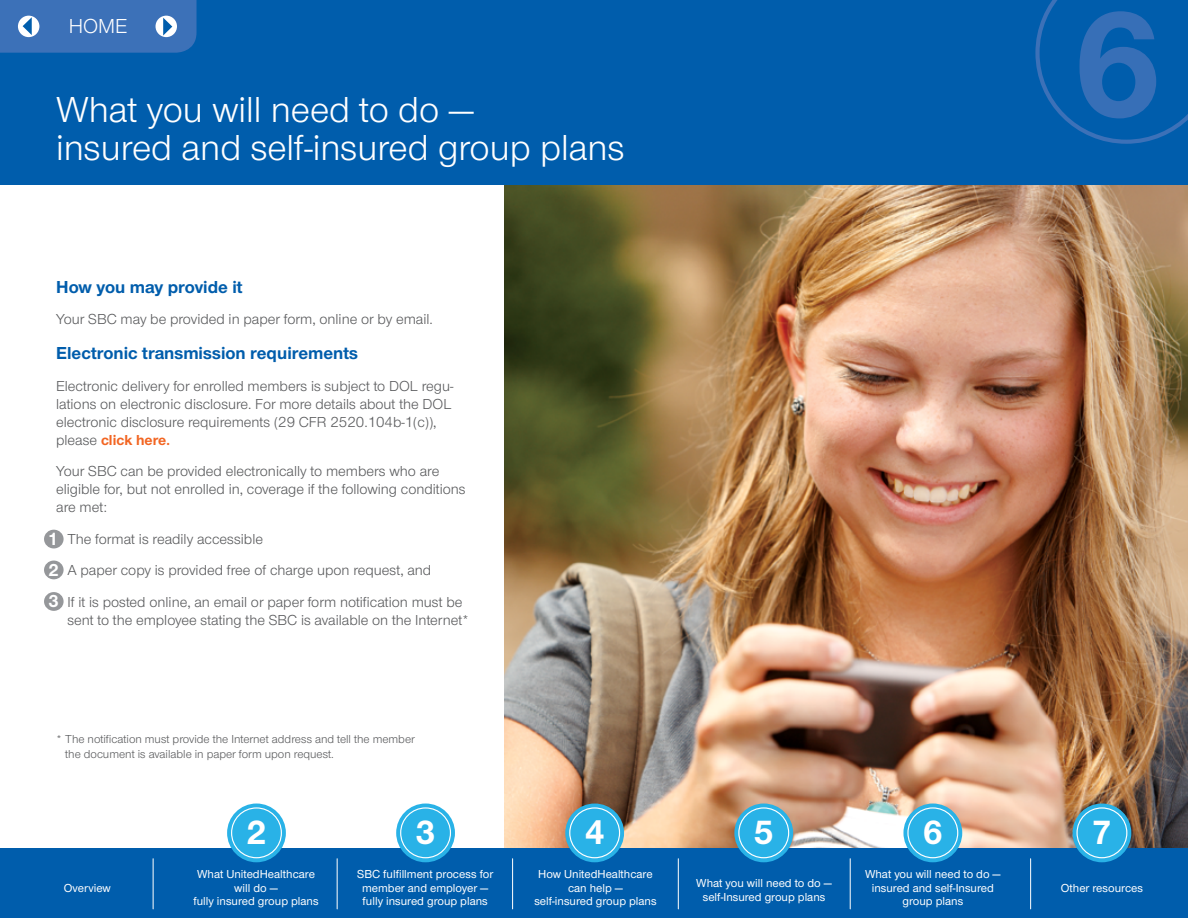
<style>
.page{position:relative;width:1188px;height:918px;background:#fff}
.page>*{position:absolute;margin:0;border:0;box-sizing:border-box;transform-origin:0 0}
.t1{font:700 156px "UHC Sans";color:#376fb7}
.t2{font:37.5px/37.5px "UHC Sans";color:#fff}
.t3{font:700 34.95px "UHC Sans";color:#fff}
.t4{font:21px "UHC Sans";color:#fff}
.t5{font:700 18px "UHC Sans";color:#005dac}
.t6{font:700 18px/31.2px "UHC Sans";color:#fff;text-align:justify}
.t7{font:15px/18px "UHC Sans";color:#58595b}
.t8{font:500 12px/13.5px "UHC Sans";color:#fff;text-align:center}
.t9{font:12px/14.4px "UHC Sans";color:#58595b}
.s1{font-weight:700;color:#f26522}
</style>
<div class="page">
<img style="left:504px;top:185px;width:684px;height:664px">
<div style="left:0;top:0;width:1188px;height:185px;background:#005dac"></div>
<svg style="left:0;top:0;width:197px;height:53px;background:#4478bb"></svg>
<svg style="left:1035px;top:0;width:153px;height:144px"></svg>
<div style="left:44px;top:530px;width:20px;height:18px;background:#95979a;border-radius:50%"></div>
<div style="left:44px;top:561px;width:20px;height:18px;background:#95979a;border-radius:50%"></div>
<div style="left:44px;top:592px;width:20px;height:19px;background:#95979a;border-radius:50%"></div>
<div style="left:0;top:849px;width:1188px;height:69px;background:#005dac"></div>
<div style="left:227px;top:804px;width:59px;height:58px;background:#29b2e7;border-radius:50%"></div>
<div style="left:231px;top:807px;width:51px;height:51px;border:1px solid #fff;border-radius:50%"></div>
<div style="left:1073px;top:804px;width:58px;height:58px;background:#29b2e7;border-radius:50%"></div>
<div style="left:1076px;top:807px;width:51px;height:51px;border:1px solid #fff;border-radius:50%"></div>
<div style="left:903px;top:804px;width:59px;height:58px;background:#29b2e7;border-radius:50%"></div>
<div style="left:907px;top:807px;width:51px;height:51px;border:1px solid #fff;border-radius:50%"></div>
<div style="left:734px;top:804px;width:59px;height:58px;background:#29b2e7;border-radius:50%"></div>
<div style="left:738px;top:807px;width:51px;height:51px;border:1px solid #fff;border-radius:50%"></div>
<div style="left:565px;top:804px;width:59px;height:58px;background:#29b2e7;border-radius:50%"></div>
<div style="left:569px;top:807px;width:51px;height:51px;border:1px solid #fff;border-radius:50%"></div>
<div style="left:396px;top:804px;width:59px;height:58px;background:#29b2e7;border-radius:50%"></div>
<div style="left:400px;top:807px;width:51px;height:51px;border:1px solid #fff;border-radius:50%"></div>
<hr style="left:153px;top:859px;width:1px;height:50px;background:#fff">
<hr style="left:337px;top:859px;width:1px;height:50px;background:#fff">
<hr style="left:512px;top:859px;width:1px;height:50px;background:#fff">
<hr style="left:678px;top:859px;width:1px;height:50px;background:#fff">
<hr style="left:850px;top:859px;width:1px;height:50px;background:#fff">
<hr style="left:1030px;top:859px;width:1px;height:50px;background:#fff">
<h3 class="t4" style="left:69px;top:13px;width:60px">HOME</h3>
<h2 class="t2" style="left:56px;top:90px;width:570px">What you will need to do —<br>insured and self-insured group plans</h2>
<p class="t5" style="left:56px;top:275px;width:188px">How you may provide it</p>
<p class="t7" style="left:56px;top:310px;width:378px">Your SBC may be provided in paper form, online or by email.</p>
<p class="t5" style="left:56px;top:341px;width:303px">Electronic transmission requirements</p>
<p class="t7" style="left:56px;top:376px;width:399px">Electronic delivery for enrolled members is subject to DOL regu&shy;lations on electronic disclosure. For more details about the DOL electronic disclosure requirements (29 CFR 2520.104b-1(c)), please <span class="s1">click here.</span></p>
<p class="t7" style="left:56px;top:462px;width:411px">Your SBC can be provided electronically to members who are eligible for, but not enrolled in, coverage if the following conditions are met:</p>
<p class="t7" style="left:67px;top:523px;width:396px;line-height:31.5px">The format is readily accessible<br>A paper copy is provided free of charge upon request, and<br>If it is posted online, an email or paper form notification must be</p>
<p class="t7" style="left:67px;top:610px;width:404px">sent to the employee stating the SBC is available on the Internet*</p>
<p class="t6" style="left:48px;top:523px;width:13px">1<br>2<br>3</p>
<p class="t9" style="left:65px;top:732px;width:351px;text-indent:-10px">* The notification must provide the Internet address and tell the member the document is available in paper form upon request.</p>
<h3 class="t3" style="left:246px;top:809px;width:21px">2</h3>
<h3 class="t3" style="left:416px;top:809px;width:21px">3</h3>
<h3 class="t3" style="left:585px;top:809px;width:21px">4</h3>
<h3 class="t3" style="left:754px;top:809px;width:21px">5</h3>
<h1 class="t1" style="left:1073px;top:-40px;width:91px">6</h1>
<h3 class="t3" style="left:923px;top:809px;width:21px">6</h3>
<h3 class="t3" style="left:1092px;top:809px;width:21px">7</h3>
<p class="t8" style="left:357px;top:867px;width:138px">SBC fulfillment process for member and employer — fully insured group plans</p>
<p class="t8" style="left:193px;top:867px;width:127px">What UnitedHealthcare will do —<br>fully insured group plans</p>
<p class="t8" style="left:534px;top:867px;width:124px">How UnitedHealthcare can help —<br>self-insured group plans</p>
<p class="t8" style="left:865px;top:867px;width:137px">What you will need to do — insured and self-Insured group plans</p>
<p class="t8" style="left:696px;top:876px;width:137px">What you will need to do — self-Insured group plans</p>
<p class="t8" style="left:64px;top:881px;width:48px">Overview</p>
<p class="t8" style="left:1061px;top:881px;width:84px">Other resources</p>
</div>
